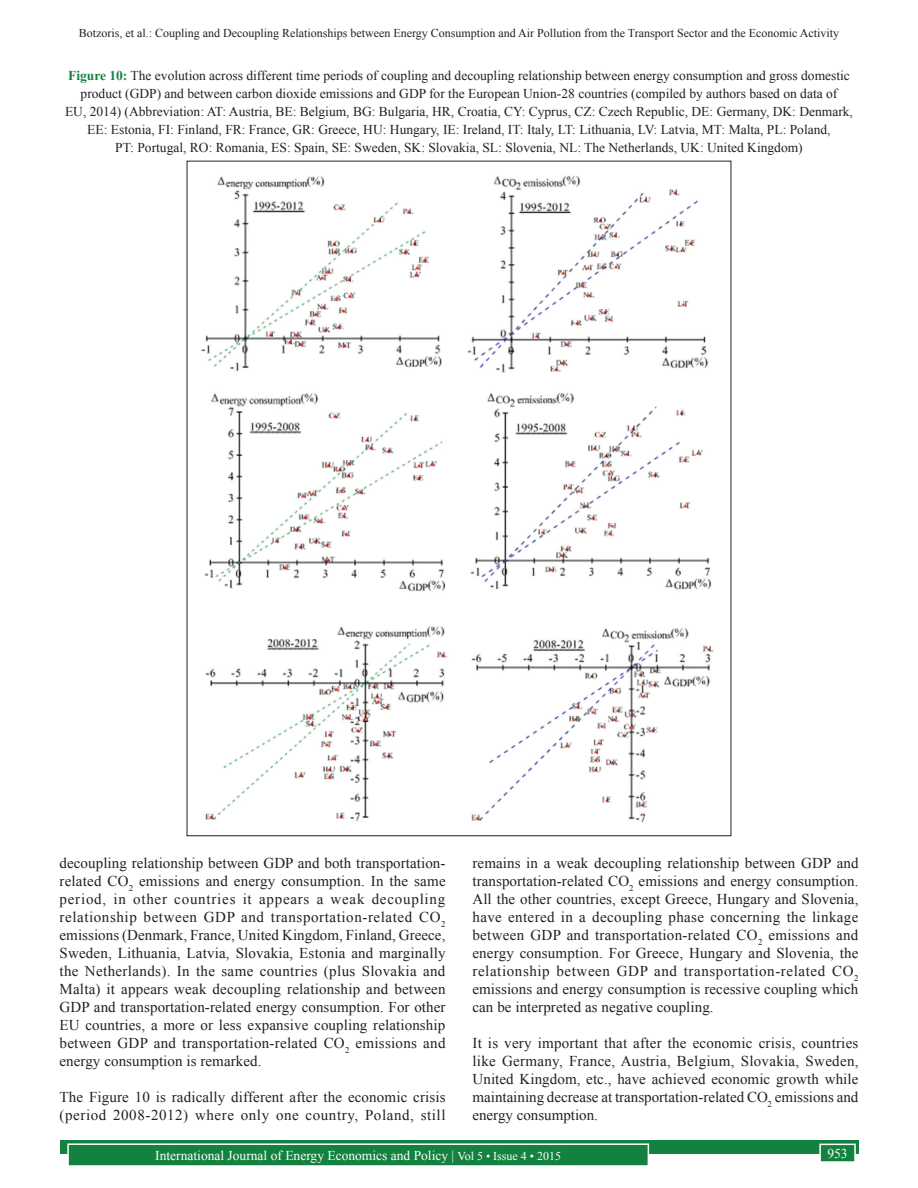
<style>
.page{position:relative;width:918px;height:1188px;background:#fff}
.page>*{position:absolute;margin:0;border:0;box-sizing:border-box;transform-origin:0 0}
.TX{font:15px/18px "Times New Roman";letter-spacing:.005em;color:#231f20;text-align:justify}
.FGC{font:13.5px/18px "Times New Roman";color:#231f20;text-align:center}
.t1{font:13.5px "Times New Roman";color:#fff}
.t2{font:12px "Times New Roman";color:#231f20}
.s1{font-weight:700;color:#13813f}
.s2{font-size:12px}
</style>
<div class="page">
<div style="left:60px;top:1140px;width:798px;height:13px;background:#13813f"></div>
<div style="left:68px;top:1144px;width:580px;height:22px;background:#13813f"></div>
<div style="left:67px;top:1143px;width:582px;height:24px;border:2px solid #fff"></div>
<div style="left:820px;top:1144px;width:35px;height:18px;background:#13813f"></div>
<div style="left:819px;top:1144px;width:37px;height:19px;border:2px solid #fff"></div>
<img style="left:201px;top:176px;width:513px;height:647px">
<p class="t2" style="left:79px;top:25px;width:762px">Botzoris, et al.: Coupling and Decoupling Relationships between Energy Consumption and Air Pollution from the Transport Sector and the Economic Activity</p>
<p class="FGC" style="left:65px;top:66px;width:789px"><span class="s1">Figure 10:</span> The evolution across different time periods of coupling and decoupling relationship between energy consumption and gross domestic product (GDP) and between carbon dioxide emissions and GDP for the European Union-28 countries (compiled by authors based on data of<br>EU, 2014) (Abbreviation: AT: Austria, BE: Belgium, BG: Bulgaria, HR, Croatia, CY: Cyprus, CZ: Czech Republic, DE: Germany, DK: Denmark, EE: Estonia, FI: Finland, FR: France, GR: Greece, HU: Hungary, IE: Ireland, IT: Italy, LT: Lithuania, LV: Latvia, MT: Malta, PL: Poland,<br>PT: Portugal, RO: Romania, ES: Spain, SE: Sweden, SK: Slovakia, SL: Slovenia, NL: The Netherlands, UK: United Kingdom)</p>
<p class="TX" style="left:60px;top:854px;width:388px">decoupling relationship between GDP and both transportation&shy;related CO<sub>2</sub> emissions and energy consumption. In the same period, in other countries it appears a weak decoupling relationship between GDP and transportation-related CO<sub>2 </sub>emissions (Denmark, France, United Kingdom, Finland, Greece, Sweden, Lithuania, Latvia, Slovakia, Estonia and marginally the Netherlands). In the same countries (plus Slovakia and Malta) it appears weak decoupling relationship and between GDP and transportation-related energy consumption. For other EU countries, a more or less expansive coupling relationship between GDP and transportation-related CO<sub>2</sub> emissions and energy consumption is remarked.</p>
<p class="TX" style="left:60px;top:1088px;width:387px">The Figure 10 is radically different after the economic crisis (period 2008-2012) where only one country, Poland, still</p>
<p class="TX" style="left:472px;top:854px;width:388px">remains in a weak decoupling relationship between GDP and transportation-related CO<sub>2</sub> emissions and energy consumption.<br>All the other countries, except Greece, Hungary and Slovenia, have entered in a decoupling phase concerning the linkage between GDP and transportation-related CO<sub>2</sub> emissions and energy consumption. For Greece, Hungary and Slovenia, the relationship between GDP and transportation-related CO<sub>2 </sub>emissions and energy consumption is recessive coupling which can be interpreted as negative coupling.</p>
<p class="TX" style="left:472px;top:1034px;width:388px">It is very important that after the economic crisis, countries like Germany, France, Austria, Belgium, Slovakia, Sweden, United Kingdom, etc., have achieved economic growth while maintaining decrease at transportation-related CO<sub>2</sub> emissions and energy consumption.</p>
<p class="t1" style="left:155px;top:1146px;width:407px">International Journal of Energy Economics and Policy | <span class="s2">Vol 5 • Issue 4 • 2015</span></p>
<p class="t1" style="left:827px;top:1144px;width:22px">953</p>
</div>
